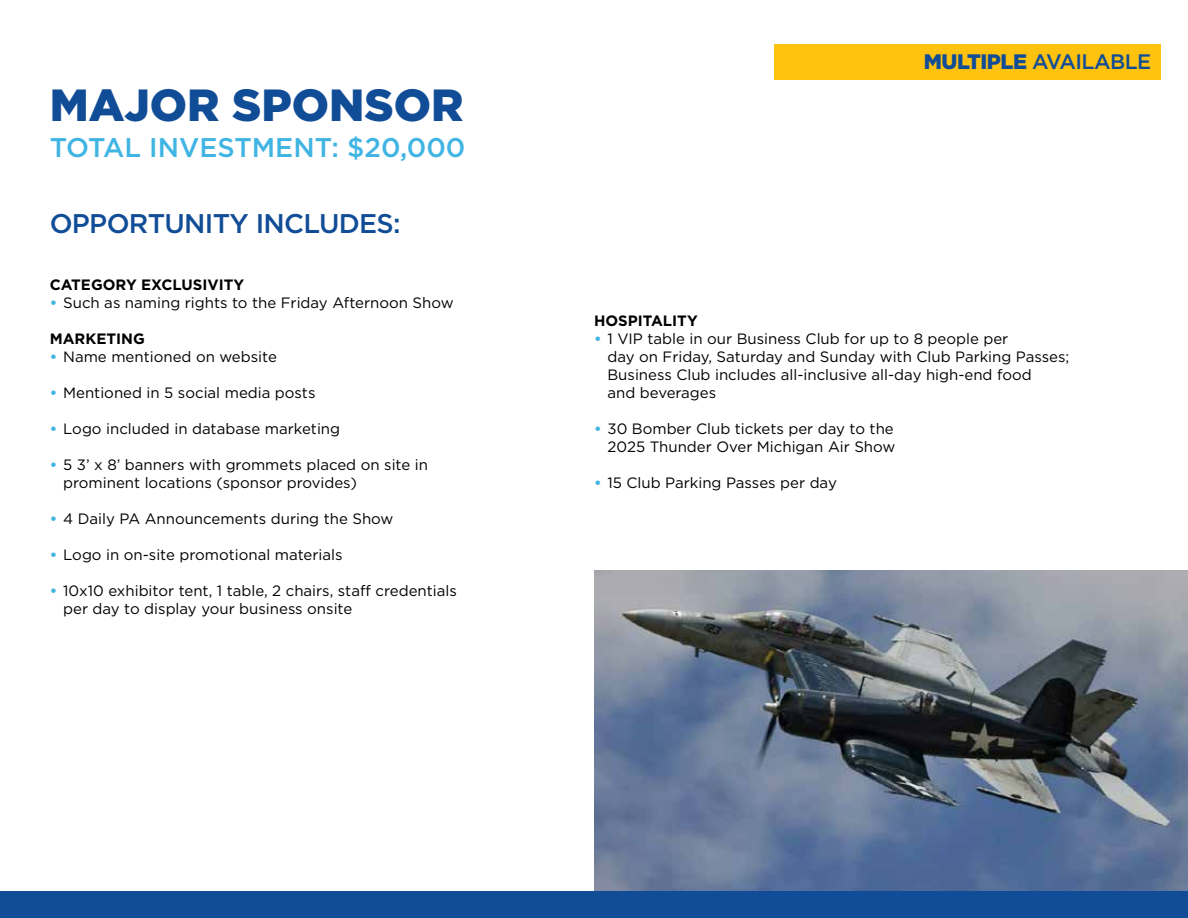
<style>
.page{position:relative;width:1188px;height:918px;background:#fff}
.page>*{position:absolute;margin:0;border:0;box-sizing:border-box;transform-origin:0 0}
.t1{font:900 45px "Gotham HTF";color:#114d97}
.t2{font:500 27px "Gotham HTF";color:#40b4e2}
.t3{font:500 27px "Gotham HTF";letter-spacing:-.025em;color:#114d97}
.t4{font:500 21px "Gotham HTF";letter-spacing:-.025em;color:#114d97}
.t5{font:15px/18px "Gotham HTF";color:#000}
.t6{font:700 15px "Gotham HTF";color:#000}
.s1{font-weight:700;color:#40b4e2}
.s2{font-weight:900}
</style>
<div class="page">
<div style="left:0;top:891px;width:1188px;height:27px;background:#114d97"></div>
<div style="left:774px;top:44px;width:387px;height:35px;background:#ffc20e"></div>
<img style="left:594px;top:570px;width:594px;height:321px">
<h1 class="t1" style="left:50px;top:79px;width:415px">MAJOR SPONSOR</h1>
<h2 class="t2" style="left:50px;top:132px;width:417px">TOTAL INVESTMENT: $20,000</h2>
<h2 class="t3" style="left:50px;top:208px;width:353px">OPPORTUNITY INCLUDES:</h2>
<p class="t6" style="left:50px;top:276px;width:196px">CATEGORY EXCLUSIVITY</p>
<p class="t5" style="left:50px;top:294px;width:405px"><span class="s1">•</span> Such as naming rights to the Friday Afternoon Show</p>
<p class="t6" style="left:50px;top:330px;width:97px">MARKETING</p>
<p class="t5" style="left:50px;top:348px;width:229px"><span class="s1">•</span> Name mentioned on website</p>
<p class="t5" style="left:50px;top:384px;width:267px"><span class="s1">•</span> Mentioned in 5 social media posts</p>
<p class="t5" style="left:50px;top:420px;width:292px"><span class="s1">•</span> Logo included in database marketing</p>
<p class="t5" style="left:63px;top:456px;width:366px;text-indent:-14px"><span class="s1">•</span> 5 3’ x 8’ banners with grommets placed on site in prominent locations (sponsor provides)</p>
<p class="t5" style="left:50px;top:510px;width:345px"><span class="s1">•</span> 4 Daily PA Announcements during the Show</p>
<p class="t5" style="left:50px;top:546px;width:294px"><span class="s1">•</span> Logo in on-site promotional materials</p>
<p class="t5" style="left:63px;top:582px;width:395px;text-indent:-14px"><span class="s1">•</span> 10x10 exhibitor tent, 1 table, 2 chairs, staff credentials per day to display your business onsite</p>
<h3 class="t4" style="left:924px;top:50px;width:229px"><span class="s2">MULTIPLE</span> AVAILABLE</h3>
<p class="t6" style="left:594px;top:312px;width:105px">HOSPITALITY</p>
<p class="t5" style="left:608px;top:330px;width:463px;text-indent:-14px"><span class="s1">•</span> 1 VIP table in our Business Club for up to 8 people per<br>day on Friday, Saturday and Sunday with Club Parking Passes; Business Club includes all-inclusive all-day high-end food<br>and beverages</p>
<p class="t5" style="left:594px;top:420px;width:303px;text-align:right"><span class="s1">•</span> 30 Bomber Club tickets per day to the<br>2025 Thunder Over Michigan Air Show</p>
<p class="t5" style="left:594px;top:474px;width:244px"><span class="s1">•</span> 15 Club Parking Passes per day</p>
</div>
